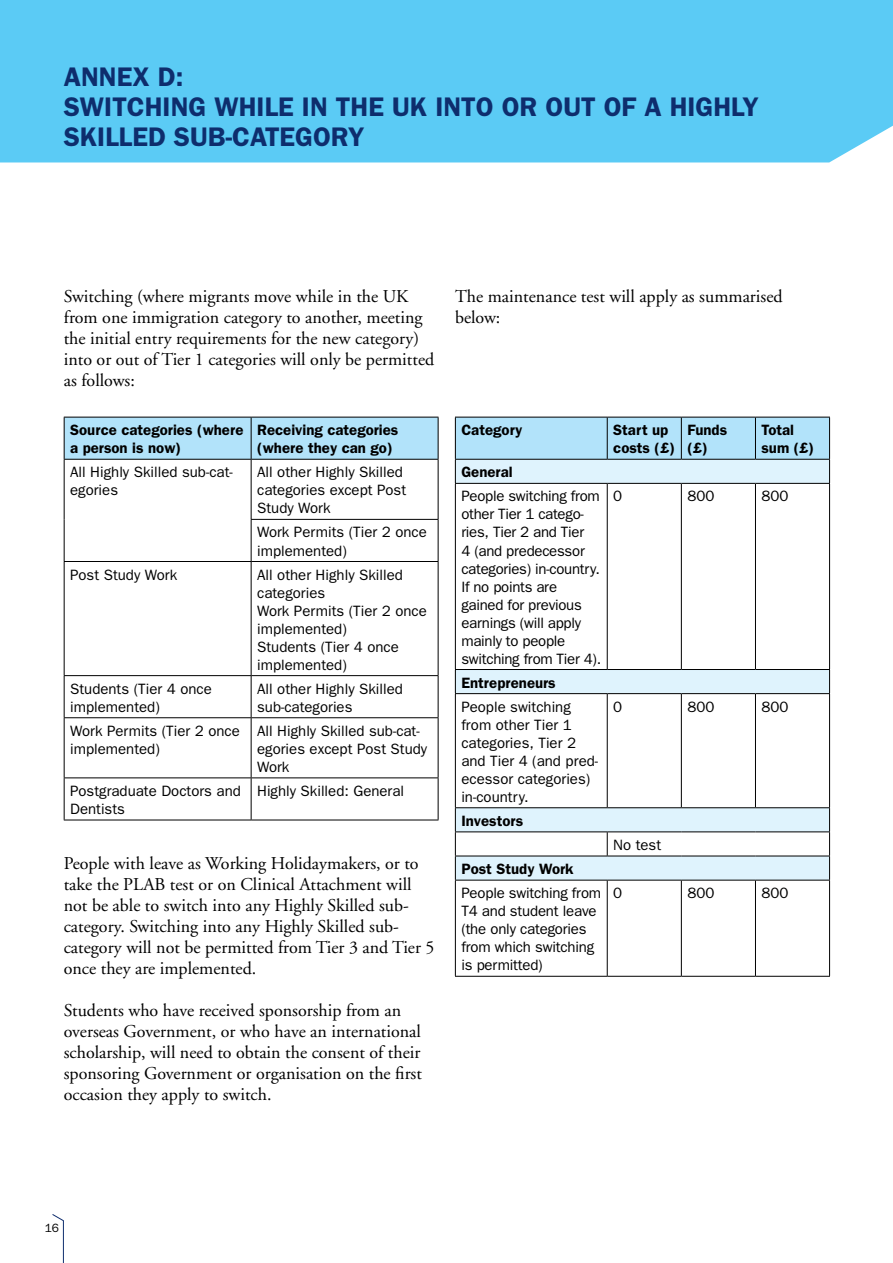
<style>
.page{position:relative;width:893px;height:1263px;background:#fff}
.page>*{position:absolute;margin:0;border:0;box-sizing:border-box;transform-origin:0 0}
.t1{font:600 27px/30px "Franklin Gothic";color:#0e2d6d}
.t2{font:18px/21px "Adobe Garamond";color:#000}
.t3{font:15px/18px "Franklin Gothic";color:#000}
.t4{font:15px/18px "Franklin Gothic";letter-spacing:-.02em;color:#000}
.t5{font:600 15px/18px "Franklin Gothic";color:#000}
.t6{font:12px "Franklin Gothic";color:#000}
</style>
<div class="page">
<hr style="left:63px;top:1220px;width:1px;height:43px;background:#0e2d6d">
<svg style="left:52px;top:1214px;width:12px;height:8px"></svg>
<div style="left:0;top:0;width:893px;height:162px;background:#5bcbf5"></div>
<div style="left:65px;top:418px;width:373px;height:41px;background:#b2e3fa"></div>
<hr style="left:64px;top:417px;width:187px;height:1px;background:#000">
<hr style="left:64px;top:417px;width:1px;height:42px;background:#000">
<hr style="left:251px;top:417px;width:187px;height:1px;background:#000">
<hr style="left:251px;top:417px;width:1px;height:42px;background:#000">
<hr style="left:438px;top:417px;width:1px;height:42px;background:#000">
<hr style="left:64px;top:460px;width:1px;height:59px;background:#000">
<hr style="left:251px;top:460px;width:1px;height:59px;background:#000">
<hr style="left:438px;top:460px;width:1px;height:59px;background:#000">
<hr style="left:64px;top:519px;width:1px;height:42px;background:#000">
<hr style="left:251px;top:520px;width:1px;height:41px;background:#000">
<hr style="left:438px;top:520px;width:1px;height:41px;background:#000">
<hr style="left:64px;top:562px;width:1px;height:113px;background:#000">
<hr style="left:251px;top:562px;width:1px;height:113px;background:#000">
<hr style="left:438px;top:562px;width:1px;height:113px;background:#000">
<hr style="left:64px;top:676px;width:1px;height:41px;background:#000">
<hr style="left:251px;top:676px;width:1px;height:41px;background:#000">
<hr style="left:438px;top:676px;width:1px;height:41px;background:#000">
<hr style="left:64px;top:718px;width:1px;height:59px;background:#000">
<hr style="left:251px;top:718px;width:1px;height:59px;background:#000">
<hr style="left:438px;top:718px;width:1px;height:59px;background:#000">
<hr style="left:64px;top:778px;width:1px;height:42px;background:#000">
<hr style="left:251px;top:778px;width:1px;height:42px;background:#000">
<hr style="left:438px;top:778px;width:1px;height:42px;background:#000">
<hr style="left:64px;top:459px;width:187px;height:1px;background:#000">
<hr style="left:251px;top:459px;width:187px;height:1px;background:#000">
<hr style="left:251px;top:519px;width:187px;height:1px;background:#000">
<hr style="left:64px;top:561px;width:187px;height:1px;background:#000">
<hr style="left:251px;top:561px;width:187px;height:1px;background:#000">
<hr style="left:64px;top:675px;width:187px;height:1px;background:#000">
<hr style="left:251px;top:675px;width:187px;height:1px;background:#000">
<hr style="left:64px;top:717px;width:187px;height:1px;background:#000">
<hr style="left:251px;top:717px;width:187px;height:1px;background:#000">
<hr style="left:64px;top:777px;width:187px;height:1px;background:#000">
<hr style="left:251px;top:777px;width:187px;height:1px;background:#000">
<hr style="left:64px;top:820px;width:187px;height:1px;background:#000">
<hr style="left:251px;top:820px;width:187px;height:1px;background:#000">
<svg style="left:456px;top:484px;width:373px;height:396px"></svg>
<svg style="left:455px;top:417px;width:375px;height:66px;background:#bce2f3"></svg>
<hr style="left:455px;top:484px;width:1px;height:185px;background:#000">
<hr style="left:607px;top:484px;width:1px;height:185px;background:#000">
<hr style="left:681px;top:484px;width:1px;height:185px;background:#000">
<hr style="left:755px;top:484px;width:1px;height:185px;background:#000">
<hr style="left:829px;top:484px;width:1px;height:185px;background:#000">
<svg style="left:455px;top:670px;width:1px;height:23px"></svg>
<svg style="left:829px;top:670px;width:1px;height:23px"></svg>
<hr style="left:455px;top:694px;width:1px;height:113px;background:#000">
<hr style="left:607px;top:694px;width:1px;height:113px;background:#000">
<hr style="left:681px;top:694px;width:1px;height:113px;background:#000">
<hr style="left:755px;top:694px;width:1px;height:113px;background:#000">
<hr style="left:829px;top:694px;width:1px;height:113px;background:#000">
<svg style="left:607px;top:832px;width:1px;height:24px"></svg>
<svg style="left:455px;top:808px;width:1px;height:72px"></svg>
<svg style="left:829px;top:808px;width:1px;height:72px"></svg>
<hr style="left:455px;top:880px;width:1px;height:96px;background:#000">
<hr style="left:607px;top:880px;width:1px;height:96px;background:#000">
<hr style="left:681px;top:880px;width:1px;height:96px;background:#000">
<hr style="left:755px;top:880px;width:1px;height:96px;background:#000">
<hr style="left:829px;top:880px;width:1px;height:96px;background:#000">
<hr style="left:455px;top:459px;width:152px;height:1px;background:#000">
<hr style="left:607px;top:459px;width:74px;height:1px;background:#000">
<hr style="left:681px;top:459px;width:74px;height:1px;background:#000">
<hr style="left:755px;top:459px;width:75px;height:1px;background:#000">
<hr style="left:455px;top:483px;width:152px;height:1px;background:#000">
<hr style="left:607px;top:483px;width:74px;height:1px;background:#000">
<hr style="left:681px;top:483px;width:74px;height:1px;background:#000">
<hr style="left:755px;top:483px;width:75px;height:1px;background:#000">
<hr style="left:455px;top:669px;width:152px;height:1px;background:#000">
<hr style="left:607px;top:669px;width:74px;height:1px;background:#000">
<hr style="left:681px;top:669px;width:74px;height:1px;background:#000">
<hr style="left:755px;top:669px;width:75px;height:1px;background:#000">
<hr style="left:455px;top:693px;width:152px;height:1px;background:#000">
<hr style="left:607px;top:693px;width:74px;height:1px;background:#000">
<hr style="left:681px;top:693px;width:74px;height:1px;background:#000">
<hr style="left:755px;top:693px;width:75px;height:1px;background:#000">
<hr style="left:455px;top:807px;width:152px;height:1px;background:#000">
<hr style="left:607px;top:807px;width:74px;height:1px;background:#000">
<hr style="left:681px;top:807px;width:74px;height:1px;background:#000">
<hr style="left:755px;top:807px;width:75px;height:1px;background:#000">
<hr style="left:455px;top:831px;width:152px;height:1px;background:#000">
<hr style="left:607px;top:831px;width:74px;height:1px;background:#000">
<hr style="left:681px;top:831px;width:74px;height:1px;background:#000">
<hr style="left:755px;top:831px;width:75px;height:1px;background:#000">
<hr style="left:455px;top:856px;width:152px;height:1px;background:#000">
<hr style="left:607px;top:856px;width:74px;height:1px;background:#000">
<hr style="left:681px;top:856px;width:74px;height:1px;background:#000">
<hr style="left:755px;top:856px;width:75px;height:1px;background:#000">
<hr style="left:455px;top:880px;width:152px;height:1px;background:#000">
<hr style="left:607px;top:880px;width:74px;height:1px;background:#000">
<hr style="left:681px;top:880px;width:74px;height:1px;background:#000">
<hr style="left:755px;top:880px;width:75px;height:1px;background:#000">
<hr style="left:455px;top:976px;width:152px;height:1px;background:#000">
<hr style="left:607px;top:976px;width:74px;height:1px;background:#000">
<hr style="left:681px;top:976px;width:74px;height:1px;background:#000">
<hr style="left:755px;top:976px;width:75px;height:1px;background:#000">
<h1 class="t1" style="left:64px;top:61px;width:696px">ANNEX D:<br>SWITCHING WHILE IN THE UK INTO OR OUT OF A HIGHLY<br>SKILLED SUB-CATEGORY</h1>
<p class="t2" style="left:64px;top:287px;width:372px">Switching (where migrants move while in the UK from one immigration category to another, meeting the initial entry requirements for the new category) into or out of Tier 1 categories will only be permitted as follows:</p>
<p class="t5" style="left:70px;top:421px;width:175px">Source categories (where a person is now)</p>
<p class="t5" style="left:257px;top:421px;width:143px">Receiving categories (where they can go)</p>
<p class="t3" style="left:70px;top:463px;width:164px">All Highly Skilled sub-cat&shy;egories</p>
<p class="t3" style="left:257px;top:463px;width:151px">All other Highly Skilled categories except Post<br>Study Work</p>
<p class="t3" style="left:257px;top:523px;width:171px">Work Permits (Tier 2 once implemented)</p>
<p class="t3" style="left:70px;top:565px;width:109px">Post Study Work</p>
<p class="t3" style="left:257px;top:565px;width:171px">All other Highly Skilled categories<br>Work Permits (Tier 2 once implemented)<br>Students (Tier 4 once implemented)</p>
<p class="t3" style="left:70px;top:679px;width:143px">Students (Tier 4 once implemented)</p>
<p class="t3" style="left:257px;top:679px;width:147px">All other Highly Skilled sub-categories</p>
<p class="t3" style="left:70px;top:721px;width:171px">Work Permits (Tier 2 once implemented)</p>
<p class="t3" style="left:257px;top:721px;width:172px">All Highly Skilled sub-cat&shy;egories except Post Study<br>Work</p>
<p class="t3" style="left:70px;top:781px;width:172px">Postgraduate Doctors and<br>Dentists</p>
<p class="t3" style="left:257px;top:781px;width:148px">Highly Skilled: General</p>
<p class="t2" style="left:64px;top:854px;width:372px">People with leave as Working Holidaymakers, or to take the PLAB test or on Clinical Attachment will not be able to switch into any Highly Skilled sub&shy;category. Switching into any Highly Skilled sub&shy;category will not be permitted from Tier 3 and Tier 5 once they are implemented.</p>
<p class="t2" style="left:64px;top:1001px;width:360px">Students who have received sponsorship from an overseas Government, or who have an international scholarship, will need to obtain the consent of their sponsoring Government or organisation on the first occasion they apply to switch.</p>
<p class="t2" style="left:455px;top:287px;width:329px">The maintenance test will apply as summarised below:</p>
<p class="t5" style="left:461px;top:421px;width:63px">Category</p>
<p class="t5" style="left:613px;top:421px;width:63px">Start up costs (£)</p>
<p class="t5" style="left:687px;top:421px;width:41px">Funds (£)</p>
<p class="t5" style="left:761px;top:421px;width:54px">Total sum (£)</p>
<p class="t5" style="left:461px;top:463px;width:53px">General</p>
<p class="t4" style="left:461px;top:487px;width:141px">People switching from other Tier 1 catego&shy;ries, Tier 2 and Tier<br>4 (and predecessor categories) in-country.<br>If no points are gained for previous earnings (will apply mainly to people switching from Tier 4).</p>
<p class="t3" style="left:613px;top:487px;width:10px">0</p>
<p class="t3" style="left:687px;top:487px;width:28px">800</p>
<p class="t3" style="left:761px;top:487px;width:28px">800</p>
<p class="t5" style="left:461px;top:673px;width:96px">Entrepreneurs</p>
<p class="t3" style="left:461px;top:697px;width:138px">People switching from other Tier 1 categories, Tier 2 and Tier 4 (and pred&shy;ecessor categories) in-country.</p>
<p class="t3" style="left:613px;top:697px;width:10px">0</p>
<p class="t3" style="left:687px;top:697px;width:28px">800</p>
<p class="t3" style="left:761px;top:697px;width:28px">800</p>
<p class="t5" style="left:461px;top:811px;width:63px">Investors</p>
<p class="t3" style="left:613px;top:835px;width:49px">No test</p>
<p class="t5" style="left:461px;top:859px;width:114px">Post Study Work</p>
<p class="t3" style="left:461px;top:884px;width:141px">People switching from<br>T4 and student leave (the only categories from which switching is permitted)</p>
<p class="t3" style="left:613px;top:884px;width:10px">0</p>
<p class="t3" style="left:687px;top:884px;width:28px">800</p>
<p class="t3" style="left:761px;top:884px;width:28px">800</p>
<p class="t6" style="left:45px;top:1221px;width:16px">16</p>
</div>
